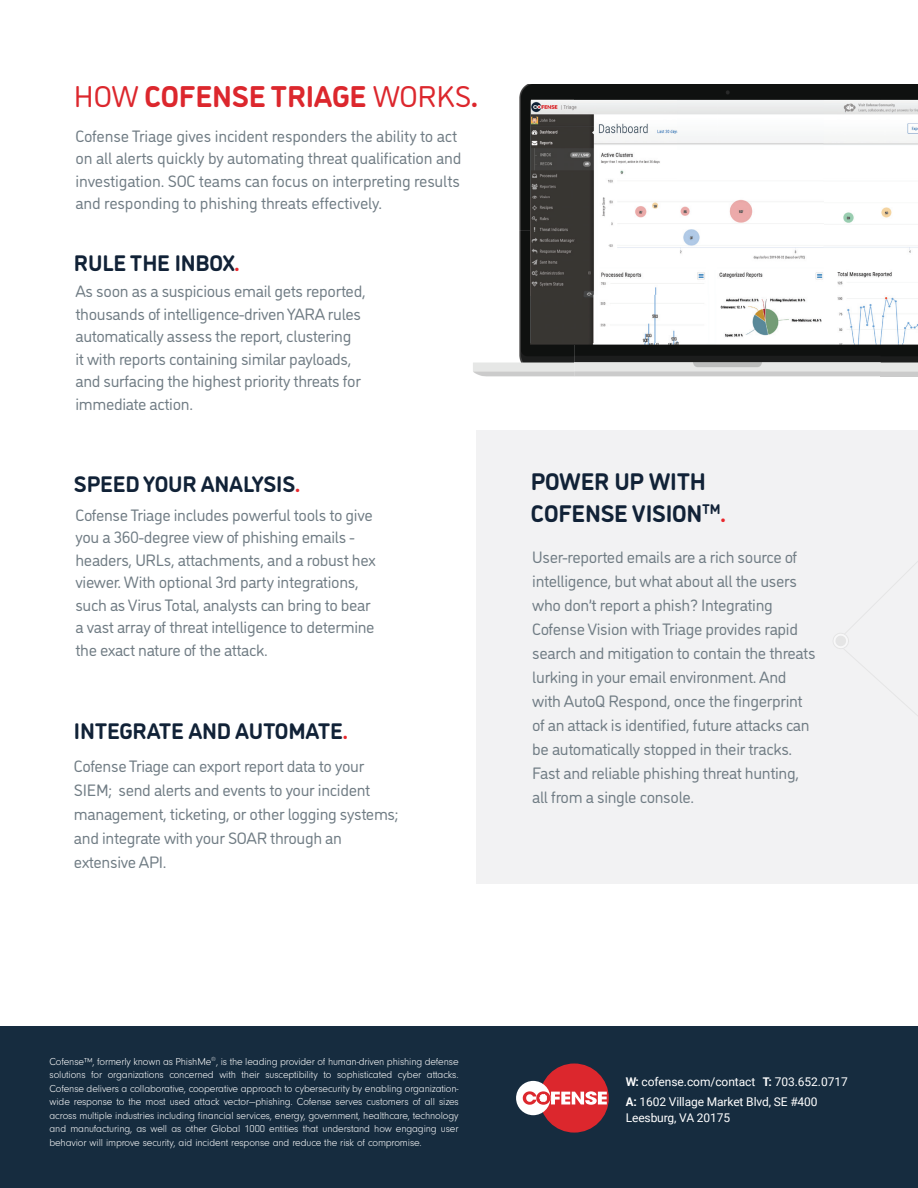
<style>
.page{position:relative;width:918px;height:1188px;background:#fff}
.page>*{position:absolute;margin:0;border:0;box-sizing:border-box;transform-origin:0 0}
.t1{font:700 30px "DI Nosaur";letter-spacing:-.01em;color:#dc272d}
.t2{font:700 24px/31.5px "DI Nosaur";letter-spacing:-.01em;color:#112237}
.t3{font:700 22.5px "DI Nosaur";letter-spacing:-.01em;color:#112237}
.t4{font:16.5px/22.5px "DI Nosaur";letter-spacing:-.02em;color:#707c84}
.t5{font:12px/20.2px "Roboto";letter-spacing:-.01em;color:#fff}
.t6{font:300 10.5px/13.5px "Neuzeit Gro";letter-spacing:-.01em;color:#fff;text-align:justify}
.s1{font-weight:400}
.s2{color:#e9282d}
.s3{font-weight:700}
</style>
<div class="page">
<div style="left:476px;top:430px;width:442px;height:453px;background:#f2f2f3"></div>
<div style="left:0;top:1026px;width:918px;height:162px;background:#162c3f"></div>
<div style="left:540px;top:1064px;width:69px;height:69px;background:#dc272d;border-radius:50%"></div>
<div style="left:516px;top:1081px;width:34px;height:34px;background:#fff;border-radius:50%"></div>
<svg style="left:523px;top:1091px;width:84px;height:14px"></svg>
<div style="left:832px;top:514px;width:86px;height:216px;background:#f2f2f3"></div>
<img style="left:473px;top:84px;width:101px;height:292px">
<div style="left:574px;top:84px;width:344px;height:16px;background:#0f1110"></div>
<img style="left:574px;top:345px;width:344px;height:31px">
<img style="left:531px;top:100px;width:387px;height:245px">
<h1 class="t1" style="left:74px;top:73px;width:405px"><span class="s1">HOW</span> COFENSE TRIAGE <span class="s1">WORKS</span>.</h1>
<p class="t4" style="left:75px;top:124px;width:388px">Cofense Triage gives incident responders the ability to act on all alerts quickly by automating threat qualification and investigation. SOC teams can focus on interpreting results and responding to phishing threats effectively.</p>
<h3 class="t3" style="left:74px;top:246px;width:167px">RULE THE INBOX<span class="s2">.</span></h3>
<p class="t4" style="left:75px;top:279px;width:292px">As soon as a suspicious email gets reported, thousands of intelligence-driven YARA rules automatically assess the report, clustering<br>it with reports containing similar payloads, and surfacing the highest priority threats for immediate action.</p>
<h3 class="t3" style="left:74px;top:467px;width:228px">SPEED YOUR ANALYSIS<span class="s2">.</span></h3>
<h2 class="t2" style="left:531px;top:464px;width:197px">POWER UP WITH<br>COFENSE VISION<sup>TM</sup><span class="s2">.</span></h2>
<p class="t4" style="left:75px;top:503px;width:302px">Cofense Triage includes powerful tools to give you a 360-degree view of phishing emails - headers, URLs, attachments, and a robust hex viewer. With optional 3rd party integrations, such as Virus Total, analysts can bring to bear a vast array of threat intelligence to determine the exact nature of the attack.</p>
<p class="t4" style="left:532px;top:544px;width:285px;line-height:24px">User-reported emails are a rich source of intelligence, but what about all the users who don’t report a phish? Integrating Cofense Vision with Triage provides rapid search and mitigation to contain the threats lurking in your email environment. And with AutoQ Respond, once the fingerprint of an attack is identified, future attacks can be automatically stopped in their tracks.<br>Fast and reliable phishing threat hunting, all from a single console.</p>
<h3 class="t3" style="left:74px;top:715px;width:275px">INTEGRATE AND AUTOMATE<span class="s2">.</span></h3>
<p class="t4" style="left:74px;top:753px;width:326px;line-height:24px">Cofense Triage can export report data to your SIEM; send alerts and events to your incident management, ticketing, or other logging systems; and integrate with your SOAR through an extensive API.</p>
<p class="t6" style="left:50px;top:1055px;width:411px">Cofense™, formerly known as PhishMe<sup>®</sup>, is the leading provider of human-driven phishing defense solutions for organizations concerned with their susceptibility to sophisticated cyber attacks.<br>Cofense delivers a collaborative, cooperative approach to cybersecurity by enabling organization&shy;wide response to the most used attack vector—phishing. Cofense serves customers of all sizes across multiple industries including financial services, energy, government, healthcare, technology and manufacturing, as well as other Global 1000 entities that understand how engaging user behavior will improve security, aid incident response and reduce the risk of compromise.</p>
<p class="t5" style="left:626px;top:1071px;width:224px"><span class="s3">W:</span> cofense.com/contact <span class="s3">T:</span> 703.652.0717<br><span class="s3">A:</span> 1602 Village Market Blvd, SE #400</p>
<p class="t5" style="left:626px;top:1108px;width:106px">Leesburg, VA 20175</p>
</div>
